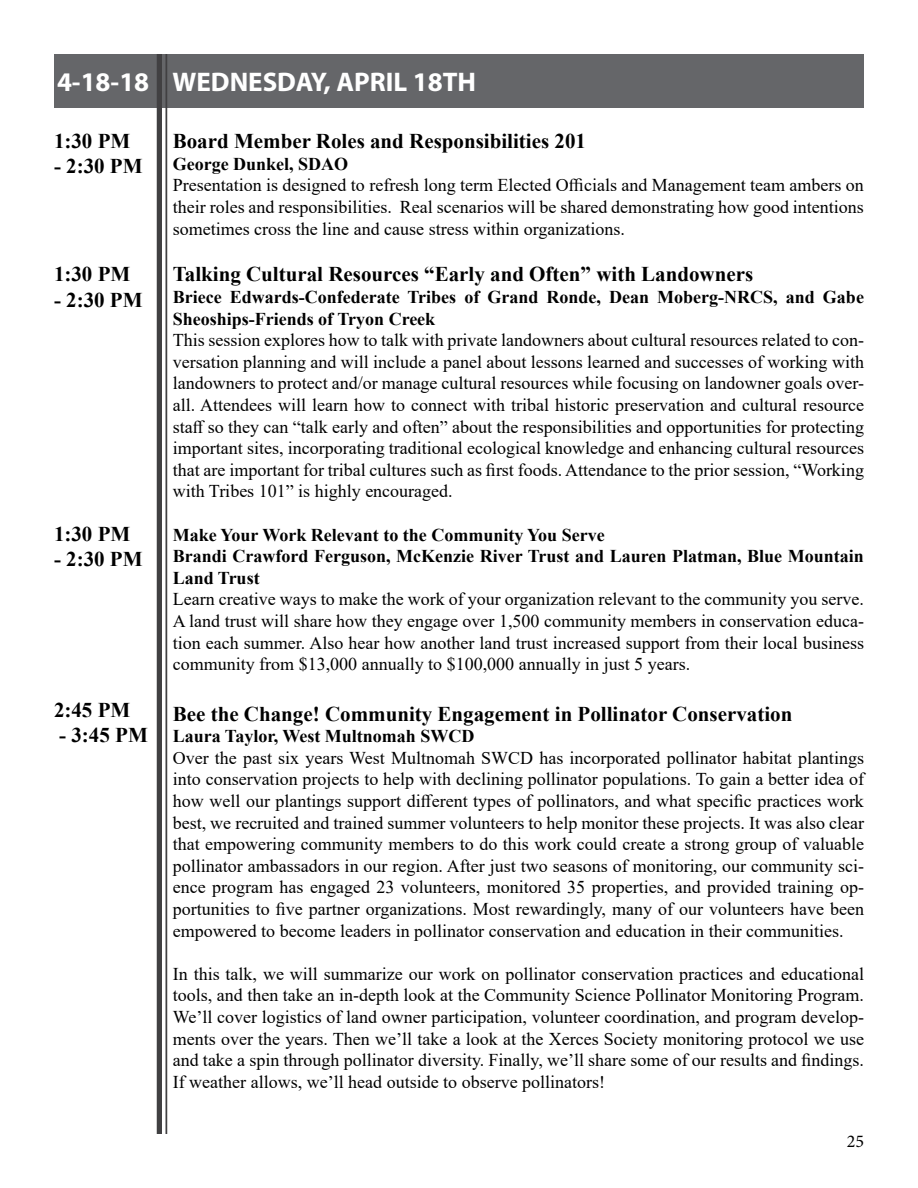
<style>
.page{position:relative;width:918px;height:1188px;background:#fff}
.page>*{position:absolute;margin:0;border:0;box-sizing:border-box;transform-origin:0 0}
.t1{font:700 27px "Myriad Pro";color:#fff}
.t2{font:700 21px "Times New Roman";color:#000}
.t3{font:18px/21.6px "Times New Roman";color:#000;text-align:justify}
.t4{font:700 18px/21.6px "Times New Roman";color:#000}
.t5{font:18px "Minion Pro";color:#000}
</style>
<div class="page">
<div style="left:54px;top:54px;width:810px;height:54px;background:#656669"></div>
<hr style="left:165px;top:54px;width:2px;height:1080px;background:#414042">
<div style="left:157px;top:54px;width:5px;height:1080px;background:#414042"></div>
<h1 class="t1" style="left:57px;top:64px;width:421px">4-18-18 WEDNESDAY, APRIL 18TH</h1>
<p class="t2" style="left:173px;top:126px;width:415px">Board Member Roles and Responsibilities 201</p>
<p class="t4" style="left:173px;top:152px;width:177px">George Dunkel, SDAO</p>
<p class="t3" style="left:173px;top:174px;width:693px">Presentation is designed to refresh long term Elected Officials and Management team ambers on their roles and responsibilities. Real scenarios will be shared demonstrating how good intentions sometimes cross the line and cause stress within organizations.</p>
<p class="t2" style="left:173px;top:259px;width:582px">Talking Cultural Resources “Early and Often” with Landowners</p>
<p class="t4" style="left:173px;top:286px;width:693px">Briece Edwards-Confederate Tribes of Grand Ronde, Dean Moberg-NRCS, and Gabe<br>Sheoships-Friends of Tryon Creek</p>
<p class="t3" style="left:173px;top:329px;width:693px">This session explores how to talk with private landowners about cultural resources related to con&shy;versation planning and will include a panel about lessons learned and successes of working with landowners to protect and/or manage cultural resources while focusing on landowner goals over&shy;all. Attendees will learn how to connect with tribal historic preservation and cultural resource staff so they can “talk early and often” about the responsibilities and opportunities for protecting important sites, incorporating traditional ecological knowledge and enhancing cultural resources that are important for tribal cultures such as first foods. Attendance to the prior session, “Working with Tribes 101” is highly encouraged.</p>
<p class="t4" style="left:173px;top:523px;width:693px">Make Your Work Relevant to the Community You Serve<br>Brandi Crawford Ferguson, McKenzie River Trust and Lauren Platman, Blue Mountain<br>Land Trust</p>
<p class="t3" style="left:173px;top:588px;width:693px">Learn creative ways to make the work of your organization relevant to the community you serve.<br>A land trust will share how they engage over 1,500 community members in conservation educa&shy;tion each summer. Also hear how another land trust increased support from their local business community from $13,000 annually to $100,000 annually in just 5 years.</p>
<p class="t2" style="left:173px;top:698px;width:621px">Bee the Change! Community Engagement in Pollinator Conservation</p>
<p class="t4" style="left:173px;top:725px;width:303px">Laura Taylor, West Multnomah SWCD</p>
<p class="t3" style="left:173px;top:746px;width:693px">Over the past six years West Multnomah SWCD has incorporated pollinator habitat plantings into conservation projects to help with declining pollinator populations. To gain a better idea of how well our plantings support different types of pollinators, and what specific practices work best, we recruited and trained summer volunteers to help monitor these projects. It was also clear that empowering community members to do this work could create a strong group of valuable pollinator ambassadors in our region. After just two seasons of monitoring, our community sci&shy;ence program has engaged 23 volunteers, monitored 35 properties, and provided training op&shy;portunities to five partner organizations. Most rewardingly, many of our volunteers have been empowered to become leaders in pollinator conservation and education in their communities.</p>
<p class="t3" style="left:173px;top:962px;width:693px">In this talk, we will summarize our work on pollinator conservation practices and educational tools, and then take an in-depth look at the Community Science Pollinator Monitoring Program.<br>We’ll cover logistics of land owner participation, volunteer coordination, and program develop&shy;ments over the years. Then we’ll take a look at the Xerces Society monitoring protocol we use and take a spin through pollinator diversity. Finally, we’ll share some of our results and findings.<br>If weather allows, we’ll head outside to observe pollinators!</p>
<p class="t2" style="left:54px;top:126px;width:78px">1:30 PM</p>
<p class="t2" style="left:54px;top:151px;width:90px">- 2:30 PM</p>
<p class="t2" style="left:54px;top:259px;width:78px">1:30 PM</p>
<p class="t2" style="left:54px;top:284px;width:90px">- 2:30 PM</p>
<p class="t2" style="left:54px;top:518px;width:78px">1:30 PM</p>
<p class="t2" style="left:54px;top:544px;width:90px">- 2:30 PM</p>
<p class="t2" style="left:54px;top:695px;width:78px">2:45 PM</p>
<p class="t2" style="left:59px;top:720px;width:90px">- 3:45 PM</p>
<p class="t5" style="left:847px;top:1129px;width:19px">25</p>
</div>
